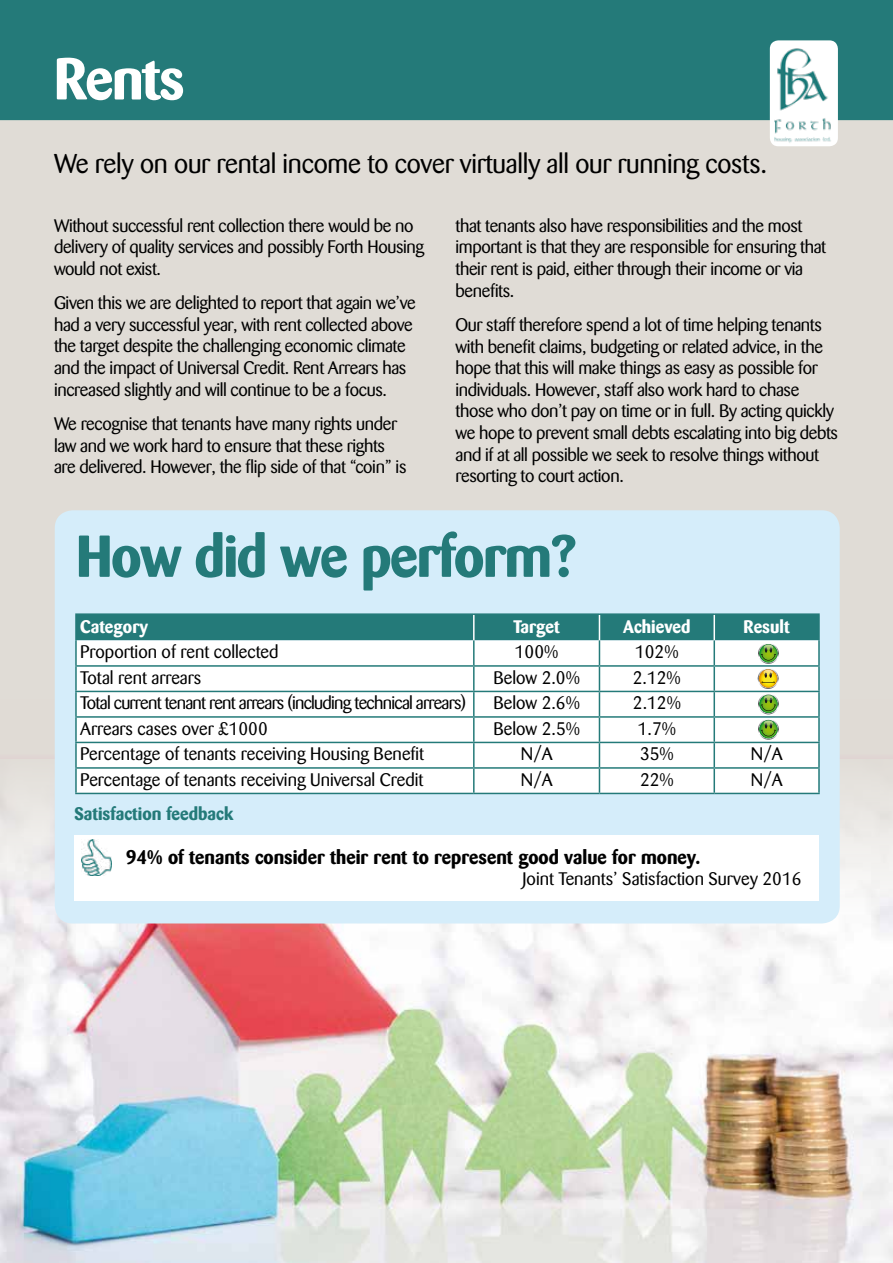
<style>
.page{position:relative;width:893px;height:1263px;background:#e0dcd6}
.page>*{position:absolute;margin:0;border:0;box-sizing:border-box;transform-origin:0 0}
.t1{font:700 58.5px "Barmeno";letter-spacing:-.025em;color:#247a79}
.t2{font:700 58.5px "Barmeno";letter-spacing:-.025em;color:#fff}
.t3{font:27px "Barmeno";letter-spacing:-.01em;color:#000}
.t4{font:700 19.5px "Barmeno";color:#000}
.t5{font:18px/21.6px "Barmeno";letter-spacing:-.02em;color:#000}
.t6{font:18px "Barmeno";color:#000}
.t7{font:18px "Barmeno";letter-spacing:-.04em;color:#000}
.t8{font:700 18px "Barmeno";color:#fff}
.t9{font:700 18px "Barmeno";color:#247a79}
</style>
<div class="page">
<img style="left:0;top:765px;width:893px;height:498px">
<div style="left:0;top:0;width:893px;height:120px;background:#247a79"></div>
<div style="left:55px;top:510px;width:785px;height:413px;background:#d5edfa;border-radius:18px"></div>
<hr style="left:75px;top:665px;width:399px;height:2px;background:#247a79">
<hr style="left:714px;top:665px;width:106px;height:2px;background:#247a79">
<hr style="left:75px;top:691px;width:399px;height:1px;background:#247a79">
<hr style="left:714px;top:691px;width:106px;height:1px;background:#247a79">
<hr style="left:75px;top:716px;width:399px;height:2px;background:#247a79">
<hr style="left:714px;top:716px;width:106px;height:2px;background:#247a79">
<hr style="left:75px;top:742px;width:399px;height:1px;background:#247a79">
<hr style="left:714px;top:742px;width:106px;height:1px;background:#247a79">
<hr style="left:75px;top:613px;width:399px;height:2px;background:#247a79">
<hr style="left:75px;top:615px;width:2px;height:25px;background:#247a79">
<hr style="left:474px;top:613px;width:125px;height:2px;background:#247a79">
<hr style="left:599px;top:613px;width:115px;height:2px;background:#247a79">
<hr style="left:714px;top:613px;width:106px;height:2px;background:#247a79">
<hr style="left:818px;top:615px;width:2px;height:25px;background:#247a79">
<hr style="left:75px;top:640px;width:2px;height:25px;background:#247a79">
<hr style="left:818px;top:640px;width:2px;height:25px;background:#247a79">
<hr style="left:75px;top:667px;width:2px;height:24px;background:#247a79">
<hr style="left:818px;top:667px;width:2px;height:24px;background:#247a79">
<hr style="left:75px;top:692px;width:2px;height:24px;background:#247a79">
<hr style="left:818px;top:692px;width:2px;height:24px;background:#247a79">
<hr style="left:75px;top:718px;width:2px;height:24px;background:#247a79">
<hr style="left:818px;top:718px;width:2px;height:24px;background:#247a79">
<hr style="left:75px;top:743px;width:2px;height:24px;background:#247a79">
<hr style="left:818px;top:743px;width:2px;height:24px;background:#247a79">
<hr style="left:75px;top:767px;width:399px;height:2px;background:#247a79">
<hr style="left:75px;top:769px;width:2px;height:24px;background:#247a79">
<hr style="left:714px;top:767px;width:106px;height:2px;background:#247a79">
<hr style="left:818px;top:769px;width:2px;height:24px;background:#247a79">
<hr style="left:75px;top:793px;width:399px;height:1px;background:#247a79">
<hr style="left:474px;top:793px;width:125px;height:1px;background:#247a79">
<hr style="left:599px;top:793px;width:115px;height:1px;background:#247a79">
<hr style="left:714px;top:793px;width:106px;height:1px;background:#247a79">
<svg style="left:76px;top:614px;width:743px;height:179px;background:#d2e3e2"></svg>
<div style="left:74px;top:836px;width:744px;height:65px;background:#fff"></div>
<img style="left:82px;top:839px;width:29px;height:37px">
<div style="left:770px;top:40px;width:68px;height:106px;background:#fff;border-radius:9px"></div>
<img style="left:775px;top:48px;width:58px;height:99px">
<h1 class="t2" style="left:54px;top:44px;width:132px">Rents</h1>
<h2 class="t3" style="left:54px;top:148px;width:715px">We rely on our rental income to cover virtually all our running costs.</h2>
<p class="t5" style="left:54px;top:215px;width:372px">Without successful rent collection there would be no delivery of quality services and possibly Forth Housing would not exist.</p>
<p class="t5" style="left:54px;top:292px;width:363px">Given this we are delighted to report that again we’ve had a very successful year, with rent collected above the target despite the challenging economic climate and the impact of Universal Credit. Rent Arrears has increased slightly and will continue to be a focus.</p>
<p class="t5" style="left:54px;top:413px;width:354px">We recognise that tenants have many rights under law and we work hard to ensure that these rights are delivered. However, the flip side of that “coin” is</p>
<p class="t5" style="left:455px;top:215px;width:372px">that tenants also have responsibilities and the most important is that they are responsible for ensuring that their rent is paid, either through their income or via benefits.</p>
<p class="t5" style="left:455px;top:314px;width:384px">Our staff therefore spend a lot of time helping tenants with benefit claims, budgeting or related advice, in the hope that this will make things as easy as possible for individuals. However, staff also work hard to chase those who don’t pay on time or in full. By acting quickly we hope to prevent small debts escalating into big debts and if at all possible we seek to resolve things without resorting to court action.</p>
<h1 class="t1" style="left:76px;top:521px;width:502px">How did we perform?</h1>
<p class="t8" style="left:80px;top:615px;width:69px">Category</p>
<p class="t8" style="left:513px;top:615px;width:48px">Target</p>
<p class="t8" style="left:623px;top:615px;width:69px">Achieved</p>
<p class="t8" style="left:744px;top:615px;width:48px">Result</p>
<p class="t6" style="left:80px;top:641px;width:200px">Proportion of rent collected</p>
<p class="t5" style="left:515px;top:641px;width:45px">100%</p>
<p class="t5" style="left:635px;top:641px;width:45px">102%</p>
<p class="t6" style="left:80px;top:667px;width:123px">Total rent arrears</p>
<p class="t5" style="left:493px;top:667px;width:88px">Below 2.0%</p>
<p class="t5" style="left:633px;top:667px;width:50px">2.12%</p>
<p class="t7" style="left:80px;top:692px;width:387px">Total current tenant rent arrears (including technical arrears)</p>
<p class="t5" style="left:493px;top:692px;width:88px">Below 2.6%</p>
<p class="t5" style="left:633px;top:692px;width:50px">2.12%</p>
<p class="t6" style="left:80px;top:718px;width:189px">Arrears cases over £1000</p>
<p class="t5" style="left:493px;top:718px;width:88px">Below 2.5%</p>
<p class="t5" style="left:638px;top:718px;width:40px">1.7%</p>
<p class="t6" style="left:80px;top:744px;width:345px">Percentage of tenants receiving Housing Benefit</p>
<p class="t5" style="left:521px;top:743px;width:33px">N/A</p>
<p class="t5" style="left:640px;top:743px;width:35px">35%</p>
<p class="t5" style="left:751px;top:743px;width:33px">N/A</p>
<p class="t6" style="left:80px;top:769px;width:345px">Percentage of tenants receiving Universal Credit</p>
<p class="t5" style="left:521px;top:769px;width:33px">N/A</p>
<p class="t5" style="left:640px;top:769px;width:35px">22%</p>
<p class="t5" style="left:751px;top:769px;width:33px">N/A</p>
<p class="t9" style="left:74px;top:802px;width:161px">Satisfaction feedback</p>
<p class="t4" style="left:126px;top:845px;width:576px">94% of tenants consider their rent to represent good value for money.</p>
<p class="t6" style="left:522px;top:869px;width:281px">Joint Tenants’ Satisfaction Survey 2016</p>
</div>
